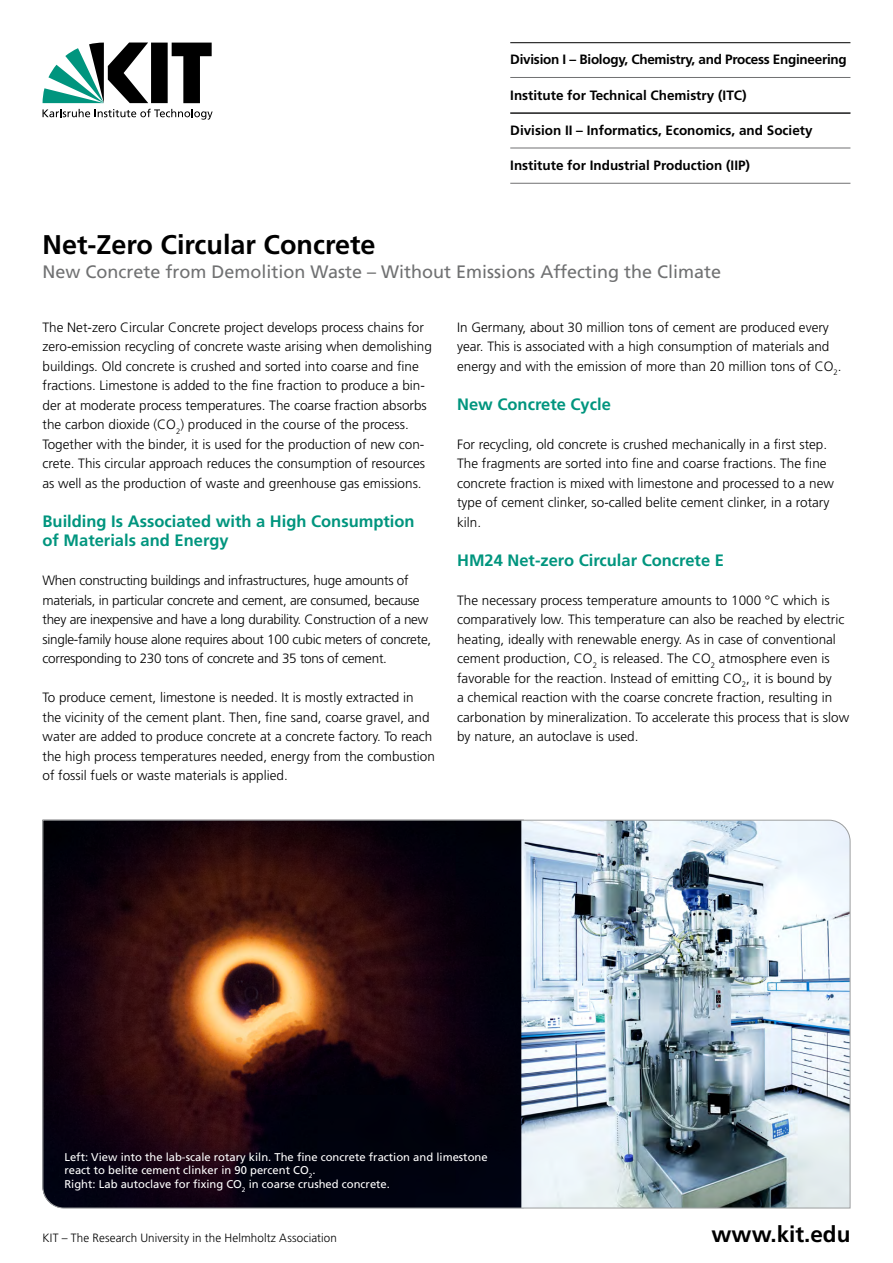
<style>
.page{position:relative;width:893px;height:1263px;background:#fff}
.page>*{position:absolute;margin:0;border:0;box-sizing:border-box;transform-origin:0 0}
.Titel{font:700 27px "Frutiger LT Std";color:#000}
.t1{font:700 22.5px "Frutiger LT Std";color:#000}
.Untertitel{font:18px "Frutiger LT Std";color:#707172}
.Zwischentitel{font:700 16.5px/19.5px "Frutiger LT Std";color:#00957e}
.Fliesstext{font:700 16.5px "Frutiger LT Std";color:#00957e}
.Fliesstext-2{font:300 13.5px/19.5px "Frutiger LT Std";color:#000}
.Fliesstext-3{font:300 13.5px/19.5px "Frutiger LT Std";letter-spacing:-.02em;color:#000}
.t2{font:700 13.5px "Frutiger LT Std";color:#000}
.t3{font:700 13.5px "Frutiger LT Std";letter-spacing:-.02em;color:#000}
.t4{font:300 12px "Frutiger LT Std";letter-spacing:.01em;color:#000}
.t5{font:11.25px/13.5px "Frutiger LT Std";color:#fff}
</style>
<div class="page">
<hr style="left:510px;top:42px;width:340px;height:1px;background:#000">
<hr style="left:510px;top:77px;width:340px;height:1px;background:#707172">
<hr style="left:510px;top:112px;width:340px;height:1px;background:#707172">
<hr style="left:510px;top:113px;width:340px;height:1px;background:#000">
<hr style="left:510px;top:148px;width:340px;height:1px;background:#707172">
<hr style="left:510px;top:183px;width:340px;height:1px;background:#707172">
<img style="left:42px;top:819px;width:809px;height:390px">
<svg style="left:43px;top:43px;width:169px;height:60px"></svg>
<svg style="left:43px;top:109px;width:170px;height:11px"></svg>
<p class="t3" style="left:510px;top:52px;width:338px">Division I – Biology, Chemistry, and Process Engineering</p>
<p class="t2" style="left:510px;top:87px;width:238px">Institute for Technical Chemistry (ITC)</p>
<p class="t2" style="left:510px;top:122px;width:304px">Division II – Informatics, Economics, and Society</p>
<p class="t2" style="left:510px;top:157px;width:241px">Institute for Industrial Production (IIP)</p>
<p class="Titel" style="left:43px;top:229px;width:335px">Net-Zero Circular Concrete</p>
<p class="Untertitel" style="left:43px;top:261px;width:680px">New Concrete from Demolition Waste – Without Emissions Affecting the Climate</p>
<p class="Fliesstext-2" style="left:43px;top:317px;width:391px">The Net-zero Circular Concrete project develops process chains for zero-emission recycling of concrete waste arising when demolishing buildings. Old concrete is crushed and sorted into coarse and fine fractions. Limestone is added to the fine fraction to produce a bin&shy;der at moderate process temperatures. The coarse fraction absorbs the carbon dioxide (CO<sub>2</sub>) produced in the course of the process.<br>Together with the binder, it is used for the production of new con&shy;crete. This circular approach reduces the consumption of resources as well as the production of waste and greenhouse gas emissions.</p>
<p class="Zwischentitel" style="left:43px;top:511px;width:374px">Building Is Associated with a High Consumption of Materials and Energy</p>
<p class="Fliesstext-3" style="left:43px;top:571px;width:390px">When constructing buildings and infrastructures, huge amounts of materials, in particular concrete and cement, are consumed, because they are inexpensive and have a long durability. Construction of a new single-family house alone requires about 100 cubic meters of concrete, corresponding to 230 tons of concrete and 35 tons of cement.</p>
<p class="Fliesstext-2" style="left:43px;top:688px;width:394px">To produce cement, limestone is needed. It is mostly extracted in the vicinity of the cement plant. Then, fine sand, coarse gravel, and water are added to produce concrete at a concrete factory. To reach the high process temperatures needed, energy from the combustion of fossil fuels or waste materials is applied.</p>
<p class="Fliesstext-2" style="left:457px;top:317px;width:386px">In Germany, about 30 million tons of cement are produced every year. This is associated with a high consumption of materials and energy and with the emission of more than 20 million tons of CO<sub>2</sub>.</p>
<p class="Zwischentitel" style="left:457px;top:394px;width:155px">New Concrete Cycle</p>
<p class="Fliesstext-2" style="left:457px;top:434px;width:378px">For recycling, old concrete is crushed mechanically in a first step.<br>The fragments are sorted into fine and coarse fractions. The fine concrete fraction is mixed with limestone and processed to a new type of cement clinker, so-called belite cement clinker, in a rotary kiln.</p>
<p class="Fliesstext" style="left:457px;top:550px;width:268px">HM24 Net-zero Circular Concrete E</p>
<p class="Fliesstext-2" style="left:457px;top:590px;width:394px">The necessary process temperature amounts to 1000 °C which is comparatively low. This temperature can also be reached by electric heating, ideally with renewable energy. As in case of conventional cement production, CO<sub>2</sub> is released. The CO<sub>2</sub> atmosphere even is favorable for the reaction. Instead of emitting CO<sub>2</sub>, it is bound by<br>a chemical reaction with the coarse concrete fraction, resulting in carbonation by mineralization. To accelerate this process that is slow by nature, an autoclave is used.</p>
<p class="t5" style="left:64px;top:1150px;width:425px">Left: View into the lab-scale rotary kiln. The fine concrete fraction and limestone react to belite cement clinker in 90 percent CO<sub>2</sub>.<br>Right: Lab autoclave for fixing CO<sub>2</sub> in coarse crushed concrete.</p>
<p class="t4" style="left:43px;top:1231px;width:296px">KIT – The Research University in the Helmholtz Association</p>
<h2 class="t1" style="left:712px;top:1221px;width:140px">www.kit.edu</h2>
</div>
